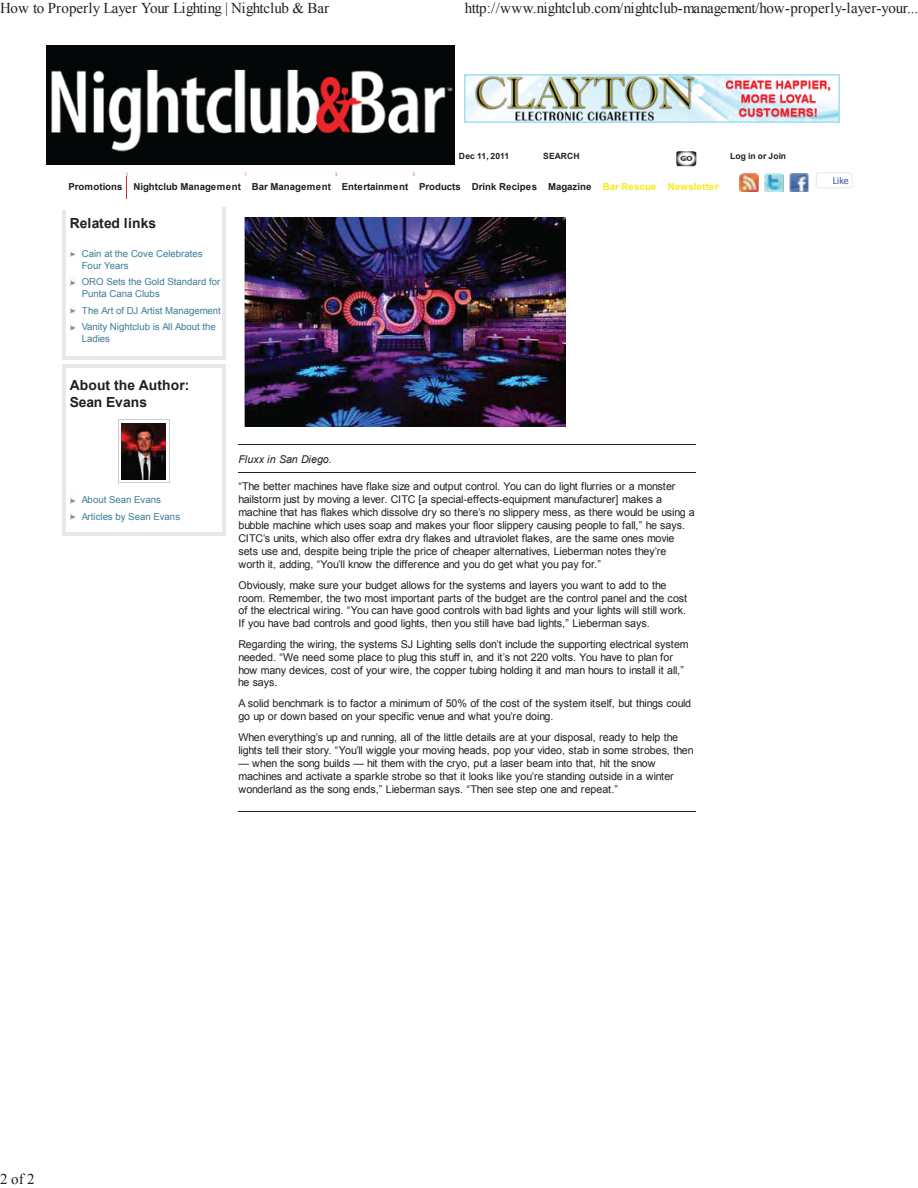
<style>
.page{position:relative;width:918px;height:1188px;background:#fff}
.page>*{position:absolute;margin:0;border:0;box-sizing:border-box;transform-origin:0 0}
.t1{font:15px "Times New Roman";color:#231f20}
.t2{font:700 13.8px/16.5px "Arial";letter-spacing:.005em;color:#231f20}
.t3{font:10.65px/12.9px "Arial";letter-spacing:-.01em;color:#231f20}
.t4{font:italic 10.65px "Arial";letter-spacing:-.005em;color:#231f20}
.t5{font:9.6px/11.9px "Arial";color:#3c7d98}
.t6{font:700 9.6px "Arial";letter-spacing:.005em;color:#231f20}
.t7{font:9.15px "Tahoma";color:#3c5a99}
.t8{font:700 8.55px "Arial";letter-spacing:.01em;color:#231f20}
.s1{color:#f6eb16}
</style>
<div class="page">
<hr style="left:238px;top:811px;width:458px;height:1px;background:#231f20">
<hr style="left:238px;top:444px;width:458px;height:1px;background:#231f20">
<hr style="left:238px;top:473px;width:458px;height:1px;background:#231f20">
<img style="left:245px;top:218px;width:321px;height:209px">
<hr style="left:222px;top:207px;width:4px;height:149px;background:#e8e8ea">
<hr style="left:66px;top:356px;width:160px;height:4px;background:#e8e8ea">
<hr style="left:62px;top:211px;width:4px;height:149px;background:#e8e8ea">
<hr style="left:62px;top:364px;width:160px;height:4px;background:#e8e8ea">
<hr style="left:222px;top:364px;width:4px;height:168px;background:#e8e8ea">
<hr style="left:66px;top:532px;width:160px;height:4px;background:#e8e8ea">
<hr style="left:62px;top:368px;width:4px;height:168px;background:#e8e8ea">
<hr style="left:118px;top:420px;width:51px;height:1px;background:#cbcdcf">
<hr style="left:169px;top:420px;width:1px;height:63px;background:#cbcdcf">
<hr style="left:119px;top:483px;width:51px;height:1px;background:#cbcdcf">
<hr style="left:118px;top:420px;width:1px;height:63px;background:#cbcdcf">
<svg style="left:69px;top:248px;width:6px;height:9px"></svg>
<svg style="left:70px;top:276px;width:5px;height:9px"></svg>
<svg style="left:69px;top:306px;width:6px;height:8px"></svg>
<svg style="left:70px;top:321px;width:5px;height:9px"></svg>
<img style="left:122px;top:423px;width:44px;height:56px">
<svg style="left:70px;top:494px;width:5px;height:9px"></svg>
<svg style="left:69px;top:512px;width:6px;height:8px"></svg>
<img style="left:465px;top:74px;width:375px;height:48px">
<svg style="left:126px;top:176px;width:1px;height:23px"></svg>
<img style="left:676px;top:151px;width:20px;height:15px">
<svg style="left:816px;top:173px;width:36px;height:15px"></svg>
<div style="left:819px;top:175px;width:29px;height:11px;background:#fff"></div>
<img style="left:740px;top:173px;width:18px;height:19px">
<img style="left:765px;top:173px;width:18px;height:19px">
<img style="left:790px;top:173px;width:18px;height:19px">
<img style="left:46px;top:45px;width:408px;height:120px">
<p class="t1" style="left:0;top:-2px;width:331px">How to Properly Layer Your Lighting | Nightclub &amp; Bar</p>
<p class="t1" style="left:465px;top:-2px;width:455px">http://www.nightclub.com/nightclub-management/how-properly-layer-your...</p>
<p class="t8" style="left:543px;top:151px;width:38px">SEARCH</p>
<p class="t8" style="left:459px;top:151px;width:52px">Dec 11, 2011</p>
<p class="t8" style="left:730px;top:151px;width:58px">Log in or Join</p>
<p class="t6" style="left:68px;top:180px;width:657px">Promotions Nightclub Management Bar Management Entertainment Products Drink Recipes Magazine <span class="s1">Bar Rescue Newsletters</span></p>
<p class="t2" style="left:70px;top:215px;width:88px">Related links</p>
<p class="t5" style="left:82px;top:248px;width:122px">Cain at the Cove Celebrates<br>Four Years</p>
<p class="t5" style="left:82px;top:276px;width:140px">ORO Sets the Gold Standard for<br>Punta Cana Clubs</p>
<p class="t5" style="left:82px;top:302px;width:141px;line-height:16.5px">The Art of DJ Artist Management<br>Vanity Nightclub is All About the</p>
<p class="t5" style="left:82px;top:333px;width:30px">Ladies</p>
<p class="t2" style="left:70px;top:378px;width:121px">About the Author:<br>Sean Evans</p>
<p class="t5" style="left:82px;top:491px;width:100px;line-height:16.5px">About Sean Evans<br>Articles by Sean Evans</p>
<p class="t4" style="left:238px;top:452px;width:95px">Fluxx in San Diego.</p>
<p class="t3" style="left:238px;top:480px;width:458px">“The better machines have flake size and output control. You can do light flurries or a monster hailstorm just by moving a lever. CITC [a special-effects-equipment manufacturer] makes a machine that has flakes which dissolve dry so there’s no slippery mess, as there would be using a</p>
<p class="t3" style="left:238px;top:519px;width:448px">bubble machine which uses soap and makes your floor slippery causing people to fall,” he says.<br>CITC’s units, which also offer extra dry flakes and ultraviolet flakes, are the same ones movie sets use and, despite being triple the price of cheaper alternatives, Lieberman notes they’re worth it, adding, “You’ll know the difference and you do get what you pay for.”</p>
<p class="t3" style="left:238px;top:579px;width:450px">Obviously, make sure your budget allows for the systems and layers you want to add to the room. Remember, the two most important parts of the budget are the control panel and the cost of the electrical wiring. “You can have good controls with bad lights and your lights will still work.<br>If you have bad controls and good lights, then you still have bad lights,” Lieberman says.</p>
<p class="t3" style="left:238px;top:638px;width:452px">Regarding the wiring, the systems SJ Lighting sells don’t include the supporting electrical system needed. “We need some place to plug this stuff in, and it’s not 220 volts. You have to plan for how many devices, cost of your wire, the copper tubing holding it and man hours to install it all,”</p>
<p class="t3" style="left:275px;top:587px;width:4px">.</p>
<p class="t3" style="left:238px;top:676px;width:41px">he says.</p>
<p class="t3" style="left:238px;top:697px;width:454px">A solid benchmark is to factor a minimum of 50% of the cost of the system itself, but things could go up or down based on your specific venue and what you’re doing.</p>
<p class="t3" style="left:238px;top:731px;width:457px">When everything’s up and running, all of the little details are at your disposal, ready to help the lights tell their story. “You’ll wiggle your moving heads, pop your video, stab in some strobes, then</p>
<p class="t3" style="left:238px;top:757px;width:437px">— when the song builds — hit them with the cryo, put a laser beam into that, hit the snow machines and activate a sparkle strobe so that it looks like you’re standing outside in a winter wonderland as the song ends,” Lieberman says. “Then see step one and repeat.”</p>
<p class="t7" style="left:833px;top:174px;width:17px">Like</p>
<p class="t1" style="left:0;top:1169px;width:36px">2of2</p>
</div>
